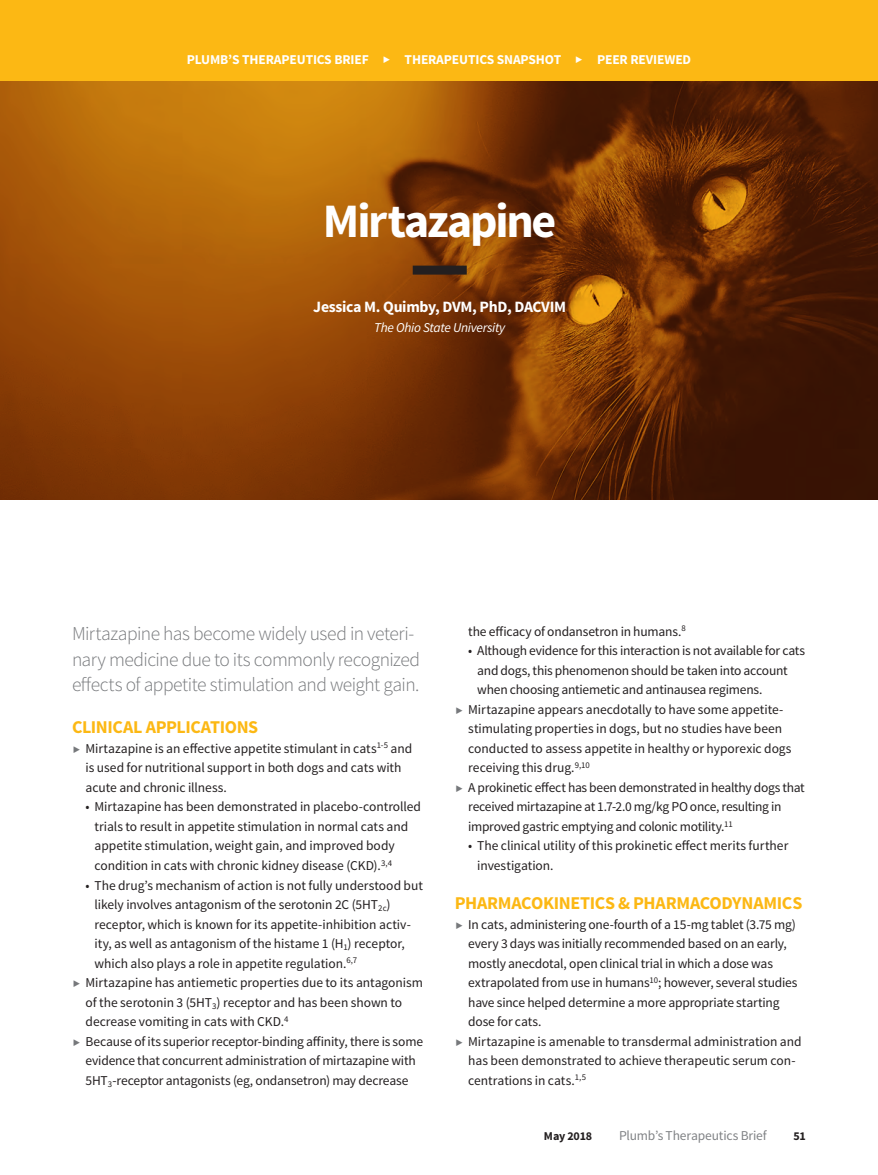
<style>
.page{position:relative;width:878px;height:1175px;background:#fff}
.page>*{position:absolute;margin:0;border:0;box-sizing:border-box;transform-origin:0 0}
.t1{font:700 48px "Source Sans Pro";letter-spacing:-.05em;color:#fff}
.t2{font:300 19.5px/25.5px "Source Sans Pro";letter-spacing:-.025em;color:#76787b}
.t3{font:700 18px "Source Sans Pro";letter-spacing:-.02em;color:#fcb814}
.t4{font:700 15.75px "Source Sans Pro";letter-spacing:-.02em;color:#fff}
.t5{font:13.5px/19.5px "Source Sans Pro";letter-spacing:-.01em;color:#231f20}
.t6{font:700 13.5px "Source Sans Pro";letter-spacing:-.01em;color:#fff}
.t7{font:13.5px "Source Sans Pro";letter-spacing:-.01em;color:#808285}
.t8{font:italic 13.5px "Source Sans Pro";letter-spacing:-.02em;color:#fff}
.t9{font:700 12px "Source Sans Pro";letter-spacing:-.015em;color:#231f20}
</style>
<div class="page">
<div style="left:0;top:0;width:878px;height:81px;background:#fcb814"></div>
<svg style="left:0;top:81px;width:878px;height:419px;background:#803e06"></svg>
<div style="left:412px;top:266px;width:54px;height:8px;background:#231f20"></div>
<p class="t6" style="left:187px;top:51px;width:183px">PLUMB’S THERAPEUTICS BRIEF</p>
<p class="t6" style="left:404px;top:51px;width:158px">THERAPEUTICS SNAPSHOT</p>
<p class="t6" style="left:597px;top:51px;width:96px">PEER REVIEWED</p>
<h1 class="t1" style="left:323px;top:190px;width:235px">Mirtazapine</h1>
<p class="t4" style="left:313px;top:297px;width:254px">Jessica M. Quimby, DVM, PhD, DACVIM</p>
<p class="t8" style="left:374px;top:319px;width:133px">The Ohio State University</p>
<h2 class="t2" style="left:72px;top:621px;width:349px">Mirtazapine has become widely used in veteri&shy;nary medicine due to its commonly recognized effects of appetite stimulation and weight gain.</h2>
<h3 class="t3" style="left:72px;top:716px;width:188px">CLINICAL APPLICATIONS</h3>
<p class="t5" style="left:85px;top:739px;width:328px">Mirtazapine is an effective appetite stimulant in cats<sup>1-5</sup> and is used for nutritional support in both dogs and cats with acute and chronic illness.</p>
<p class="t5" style="left:95px;top:797px;width:328px;text-indent:-9px">• Mirtazapine has been demonstrated in placebo-controlled trials to result in appetite stimulation in normal cats and appetite stimulation, weight gain, and improved body condition in cats with chronic kidney disease (CKD).<sup>3,4</sup></p>
<p class="t5" style="left:86px;top:875px;width:339px">• The drug’s mechanism of action is not fully understood but</p>
<p class="t5" style="left:95px;top:895px;width:298px">likely involves antagonism of the serotonin 2C (5HT<sub>2c</sub>)</p>
<p class="t5" style="left:94px;top:914px;width:318px">receptor, which is known for its appetite-inhibition activ-</p>
<p class="t5" style="left:94px;top:934px;width:312px">ity, as well as antagonism of the histame 1 (H<sub>1</sub>) receptor,</p>
<p class="t5" style="left:95px;top:953px;width:264px">which also plays a role in appetite regulation.<sup>6,7</sup></p>
<p class="t5" style="left:86px;top:973px;width:339px">Mirtazapine has antiemetic properties due to its antagonism</p>
<p class="t5" style="left:86px;top:992px;width:318px">of the serotonin 3 (5HT<sub>3</sub>) receptor and has been shown to</p>
<p class="t5" style="left:85px;top:1012px;width:204px">decrease vomiting in cats with CKD.<sup>4</sup></p>
<p class="t5" style="left:86px;top:1031px;width:339px">Because of its superior receptor-binding affinity, there is some</p>
<p class="t5" style="left:86px;top:1051px;width:332px">evidence that concurrent administration of mirtazapine with</p>
<p class="t5" style="left:86px;top:1070px;width:324px">5HT<sub>3</sub>-receptor antagonists (eg, ondansetron) may decrease</p>
<p class="t5" style="left:468px;top:622px;width:219px">the efficacy of ondansetron in humans.<sup>8</sup></p>
<p class="t5" style="left:468px;top:641px;width:338px">• Although evidence for this interaction is not available for cats</p>
<p class="t5" style="left:477px;top:661px;width:312px">and dogs, this phenomenon should be taken into account</p>
<p class="t5" style="left:477px;top:680px;width:287px">when choosing antiemetic and antinausea regimens.</p>
<p class="t5" style="left:468px;top:700px;width:316px">Mirtazapine appears anecdotally to have some appetite-</p>
<p class="t5" style="left:468px;top:719px;width:315px">stimulating properties in dogs, but no studies have been</p>
<p class="t5" style="left:468px;top:739px;width:325px">conducted to assess appetite in healthy or hyporexic dogs</p>
<p class="t5" style="left:468px;top:758px;width:123px">receiving this drug.<sup>9,10</sup></p>
<p class="t5" style="left:468px;top:778px;width:338px">A prokinetic effect has been demonstrated in healthy dogs that</p>
<p class="t5" style="left:468px;top:797px;width:314px">received mirtazapine at 1.7-2.0 mg/kg PO once, resulting in</p>
<p class="t5" style="left:468px;top:817px;width:266px">improved gastric emptying and colonic motility.<sup>11</sup></p>
<p class="t5" style="left:477px;top:836px;width:312px;text-indent:-9px">• The clinical utility of this prokinetic effect merits further investigation.</p>
<h3 class="t3" style="left:454px;top:891px;width:349px">PHARMACOKINETICS &amp; PHARMACODYNAMICS</h3>
<p class="t5" style="left:468px;top:914px;width:335px">In cats, administering one-fourth of a 15-mg tablet (3.75 mg) every 3 days was initially recommended based on an early, mostly anecdotal, open clinical trial in which a dose was extrapolated from use in humans<sup>10</sup>; however, several studies have since helped determine a more appropriate starting dose for cats.<br>Mirtazapine is amenable to transdermal administration and has been demonstrated to achieve therapeutic serum con&shy;centrations in cats.<sup>1,5</sup></p>
<p class="t9" style="left:544px;top:1128px;width:50px">May 2018</p>
<p class="t7" style="left:619px;top:1127px;width:149px">Plumb’s Therapeutics Brief</p>
<p class="t9" style="left:793px;top:1128px;width:14px">51</p>
</div>
